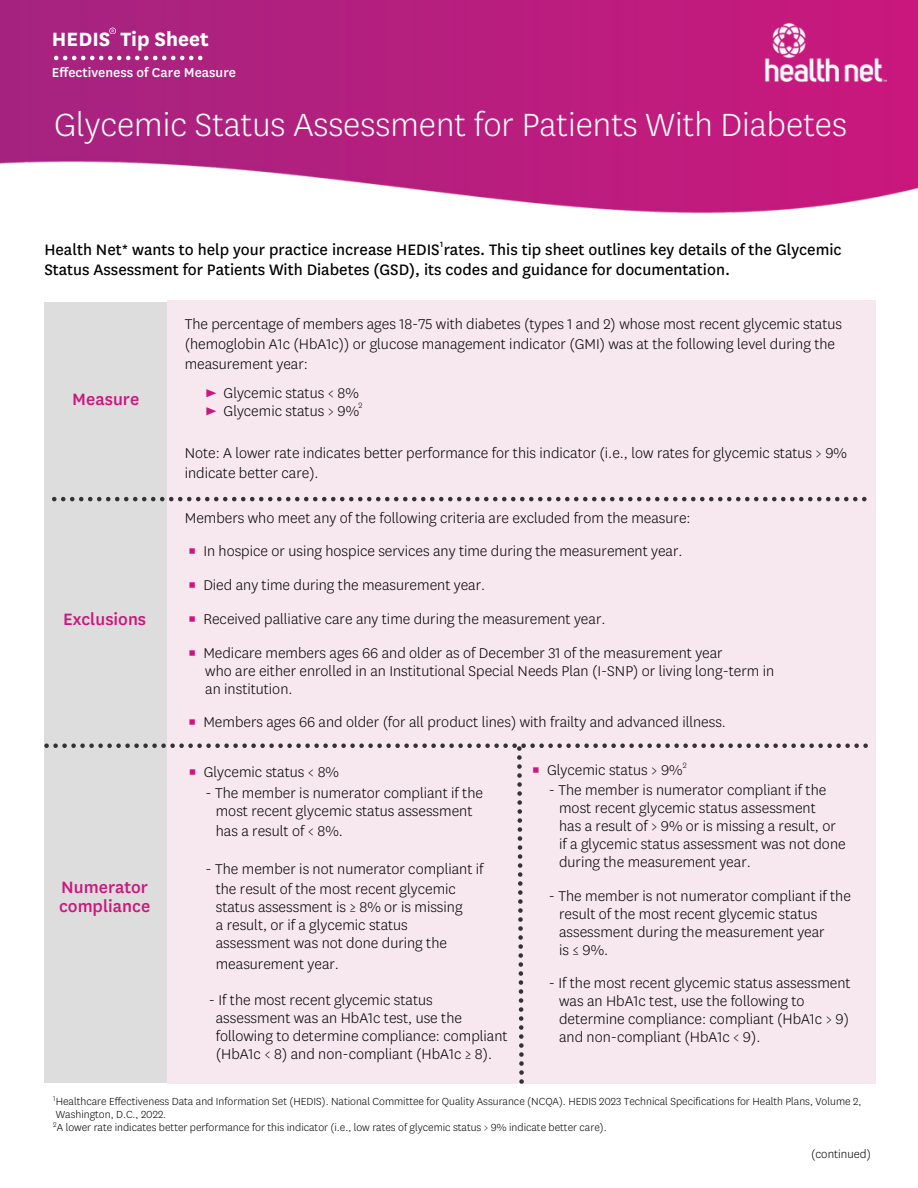
<style>
.page{position:relative;width:918px;height:1188px;background:#fff}
.page>*{position:absolute;margin:0;border:0;box-sizing:border-box;transform-origin:0 0}
.t1{font:300 37.5px "Centene Sans";color:#fff}
.t2{font:700 22.5px "Centene Sans";color:#fff}
.t3{font:500 19.2px/19px "Centene Sans";color:#cb177d}
.t4{font:17.7px "Centene Sans";color:#000}
.t5{font:300 16.5px/18px "Centene Sans";color:#000}
.t6{font:500 15px "Centene Sans";color:#fff}
.t7{font:300 13.2px "Centene Sans";color:#000}
.t8{font:300 12px/13px "Centene Sans";color:#000}
.t9{font:300 9px "Centene Sans";color:#000}
.s1{color:#cb177d}
</style>
<div class="page">
<img style="left:0;top:0;width:918px;height:214px">
<img style="left:764px;top:23px;width:124px;height:60px">
<svg style="left:109px;top:28px;width:7px;height:6px"></svg>
<svg style="left:54px;top:56px;width:148px;height:4px"></svg>
<div style="left:44px;top:303px;width:123px;height:780px;background:#ddd"></div>
<div style="left:167px;top:300px;width:709px;height:783px;background:#f7e7ee"></div>
<svg style="left:52px;top:497px;width:815px;height:4px"></svg>
<svg style="left:44px;top:743px;width:824px;height:341px"></svg>
<p class="t2" style="left:52px;top:29px;width:158px">HEDIS Tip Sheet</p>
<p class="t6" style="left:52px;top:65px;width:186px">Effectiveness of Care Measure</p>
<h1 class="t1" style="left:54px;top:108px;width:795px">Glycemic Status Assessment for Patients With Diabetes</h1>
<p class="t4" style="left:44px;top:242px;width:799px">Health Net* wants to help your practice increase HEDIS <sup>1</sup>rates. This tip sheet outlines key details of the Glycemic</p>
<p class="t4" style="left:44px;top:262px;width:687px">Status Assessment for Patients With Diabetes (GSD), its codes and guidance for documentation.</p>
<h2 class="t3" style="left:72px;top:390px;width:68px">Measure</h2>
<h2 class="t3" style="left:63px;top:610px;width:85px">Exclusions</h2>
<h2 class="t3" style="left:59px;top:879px;width:93px">Numerator compliance</h2>
<p class="t5" style="left:185px;top:314px;width:659px;line-height:20.2px">The percentage of members ages 18-75 with diabetes (types 1 and 2) whose most recent glycemic status (hemoglobin A1c (HbA1c)) or glucose management indicator (GMI) was at the following level during the measurement year:</p>
<p class="t5" style="left:205px;top:385px;width:155px"><span class="s1">►</span> Glycemic status &lt; 8%</p>
<p class="t5" style="left:205px;top:403px;width:155px"><span class="s1">►</span> Glycemic status &gt; 9%</p>
<p class="t9" style="left:358px;top:401px;width:5px">2</p>
<p class="t5" style="left:185px;top:444px;width:664px;line-height:20.2px">Note: A lower rate indicates better performance for this indicator (i.e., low rates for glycemic status &gt; 9% indicate better care).</p>
<p class="t5" style="left:185px;top:509px;width:507px">Members who meet any of the following criteria are excluded from the measure:</p>
<p class="t5" style="left:188px;top:543px;width:496px"><span class="s1">▪</span> In hospice or using hospice services any time during the measurement year.</p>
<p class="t5" style="left:188px;top:577px;width:299px"><span class="s1">▪</span> Died any time during the measurement year.</p>
<p class="t5" style="left:188px;top:611px;width:419px"><span class="s1">▪</span> Received palliative care any time during the measurement year.</p>
<p class="t5" style="left:205px;top:644px;width:571px;text-indent:-17px"><span class="s1">▪</span> Medicare members ages 66 and older as of December 31 of the measurement year<br>who are either enrolled in an Institutional Special Needs Plan (I-SNP) or living long-term in an institution.</p>
<p class="t5" style="left:188px;top:714px;width:539px"><span class="s1">▪</span> Members ages 66 and older (for all product lines) with frailty and advanced illness.</p>
<p class="t5" style="left:189px;top:764px;width:152px"><span class="s1">▪</span> Glycemic status &lt; 8%</p>
<p class="t5" style="left:206px;top:784px;width:279px;text-align:center">- The member is numerator compliant if the most recent glycemic status assessment</p>
<p class="t5" style="left:216px;top:823px;width:129px">has a result of &lt; 8%.</p>
<p class="t5" style="left:216px;top:860px;width:269px;line-height:20.2px;text-indent:-10px">- The member is not numerator compliant if the result of the most recent glycemic</p>
<p class="t5" style="left:216px;top:899px;width:248px">status assessment is ≥ 8% or is missing a result, or if a glycemic status assessment was not done during the</p>
<p class="t5" style="left:216px;top:955px;width:125px">measurement year.</p>
<p class="t5" style="left:216px;top:991px;width:293px;text-indent:-7px">- If the most recent glycemic status assessment was an HbA1c test, use the following to determine compliance: compliant (HbA1c &lt; 8) and non-compliant (HbA1c ≥ 8).</p>
<p class="t5" style="left:532px;top:761px;width:156px"><span class="s1">▪</span> Glycemic status &gt; 9% <sup>2</sup></p>
<p class="t5" style="left:559px;top:782px;width:288px;text-indent:-10px">- The member is numerator compliant if the most recent glycemic status assessment<br>has a result of &gt; 9% or is missing a result, or if a glycemic status assessment was not done during the measurement year.</p>
<p class="t5" style="left:559px;top:887px;width:293px;text-indent:-10px">- The member is not numerator compliant if the result of the most recent glycemic status assessment during the measurement year<br>is ≤ 9%.</p>
<p class="t5" style="left:559px;top:975px;width:293px;text-indent:-10px">- If the most recent glycemic status assessment was an HbA1c test, use the following to determine compliance: compliant (HbA1c &gt; 9) and non-compliant (HbA1c &lt; 9).</p>
<p class="t8" style="left:53px;top:1096px;width:809px"><sup>1</sup>Healthcare Effectiveness Data and Information Set (HEDIS). National Committee for Quality Assurance (NCQA). HEDIS 2023 Technical Specifications for Health Plans, Volume 2,<br>Washington, D.C., 2022.</p>
<p class="t8" style="left:53px;top:1122px;width:555px"><sup>2</sup>A lower rate indicates better performance for this indicator (i.e., low rates of glycemic status &gt; 9% indicate better care).</p>
<p class="t7" style="left:811px;top:1148px;width:61px">(continued)</p>
</div>
